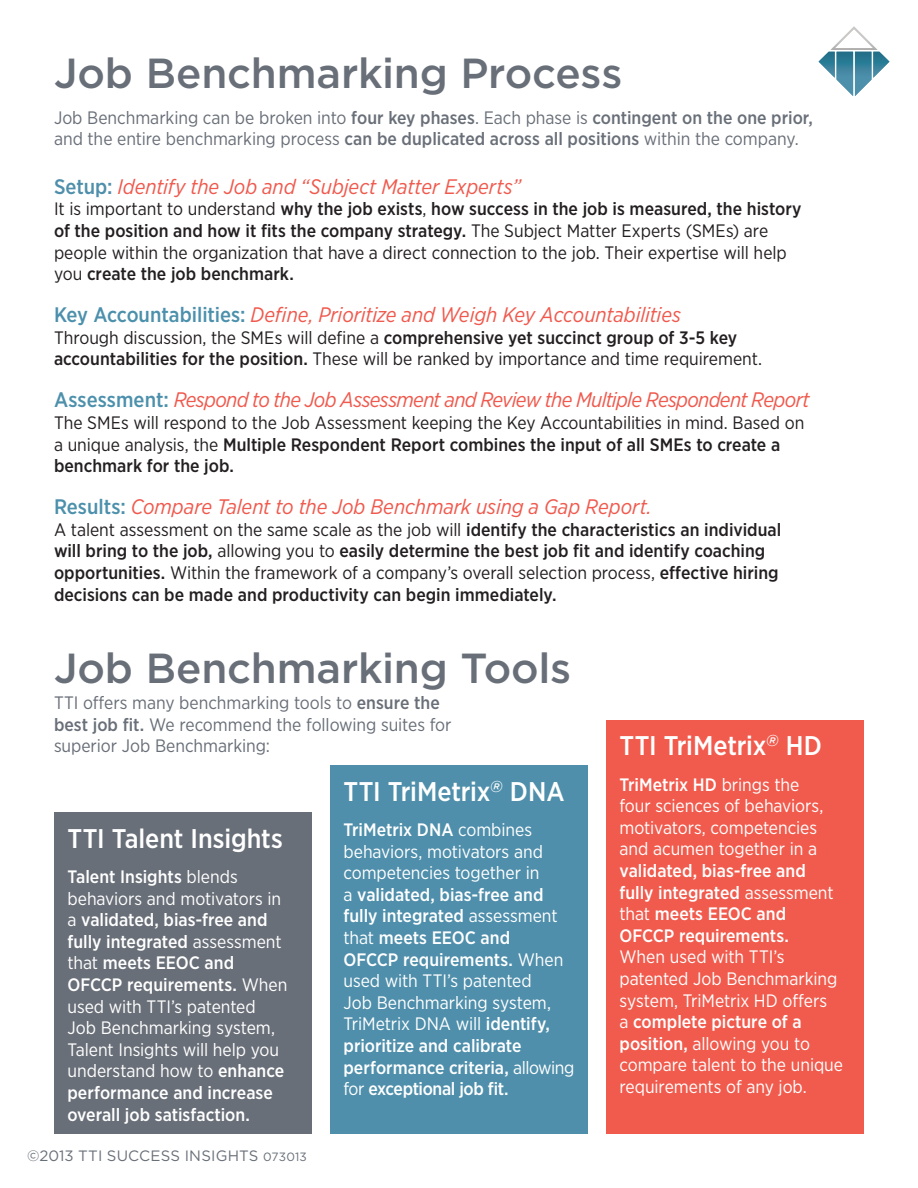
<style>
.page{position:relative;width:918px;height:1188px;background:#fff}
.page>*{position:absolute;margin:0;border:0;box-sizing:border-box;transform-origin:0 0}
.t1{font:500 42px "Gotham";letter-spacing:-.005em;color:#696f78}
.t2{font:500 27px "Gotham Narrow";letter-spacing:-.005em;color:#fff}
.t3{font:italic 21px "Gotham Narrow";letter-spacing:-.01em;color:#f0594d}
.t4{font:italic 21px "Gotham Narrow";letter-spacing:-.035em;color:#f0594d}
.t5{font:500 18px/21.6px "Gotham Narrow";color:#fff}
.t6{font:18px/21.6px "Gotham Narrow";letter-spacing:-.005em;color:#231f20}
.t7{font:500 18px/21.6px "Gotham Narrow";color:#231f20}
.t8{font:18px/21.6px "Gotham Narrow";letter-spacing:-.005em;color:#696f78}
.t9{font:18px/21.6px "Gotham Narrow";letter-spacing:-.005em;color:#fff}
.t10{font:15px "Gotham";letter-spacing:.015em;color:#696f78}
.s1{font-weight:500}
.s2{font-weight:500;font-style:normal;color:#4f8fab}
.s3{font-weight:500;font-style:normal;color:#4c90ac}
.s4{font-weight:400}
.s5{font-size:12px}
</style>
<div class="page">
<div style="left:54px;top:813px;width:258px;height:321px;background:#696f78"></div>
<div style="left:330px;top:766px;width:258px;height:368px;background:#4f8fab"></div>
<div style="left:606px;top:720px;width:258px;height:414px;background:#f15b4d"></div>
<svg style="left:828px;top:26px;width:52px;height:26px"></svg>
<img style="left:819px;top:52px;width:70px;height:44px">
<h1 class="t1" style="left:54px;top:45px;width:570px">Job Benchmarking Process</h1>
<p class="t8" style="left:54px;top:106px;width:761px">Job Benchmarking can be broken into <span class="s1">four key phases</span>. Each phase is <span class="s1">contingent on the one prior, </span>and the entire benchmarking process <span class="s1">can be duplicated across all positions</span> within the company.</p>
<p class="t3" style="left:54px;top:173px;width:469px"><span class="s2">Setup:</span> Identify the Job and “Subject Matter Experts”</p>
<p class="t6" style="left:54px;top:198px;width:749px">It is important to understand <span class="s1">why the job exists</span>, <span class="s1">how success in the job is measured, the history of the position and how it fits the company strategy.</span> The Subject Matter Experts (SMEs) are people within the organization that have a direct connection to the job. Their expertise will help you <span class="s1">create the job benchmark.</span></p>
<p class="t3" style="left:54px;top:302px;width:628px"><span class="s3">Key Accountabilities:</span> Define, Prioritize and Weigh Key Accountabilities</p>
<p class="t6" style="left:54px;top:326px;width:710px">Through discussion, the SMEs will define a <span class="s1">comprehensive yet succinct group of 3-5 key accountabilities for the position.</span> These will be ranked by importance and time requirement.</p>
<p class="t4" style="left:54px;top:387px;width:757px"><span class="s3">Assessment:</span> Respond to the Job Assessment and Review the Multiple Respondent Report</p>
<p class="t6" style="left:54px;top:412px;width:752px">The SMEs will respond to the Job Assessment keeping the Key Accountabilities in mind. Based on a unique analysis, the <span class="s1">Multiple Respondent Report combines the input of all SMEs to create a benchmark for the job.</span></p>
<p class="t3" style="left:54px;top:494px;width:599px"><span class="s3">Results:</span> Compare Talent to the Job Benchmark using a Gap Report.</p>
<p class="t7" style="left:54px;top:519px;width:729px"><span class="s4">A talent assessment on the same scale as the job will</span> identify the characteristics an individual will bring to the job, <span class="s4">allowing you to</span> easily determine the best job fit and identify coaching opportunities. <span class="s4">Within the framework of a company’s overall selection process,</span> effective hiring decisions can be made and productivity can begin immediately.</p>
<h1 class="t1" style="left:54px;top:640px;width:519px">Job Benchmarking Tools</h1>
<p class="t8" style="left:54px;top:692px;width:399px">TTI offers many benchmarking tools to <span class="s1">ensure the best job fit.</span> We recommend the following suites for superior Job Benchmarking:</p>
<h2 class="t2" style="left:68px;top:821px;width:217px">TTI Talent Insights</h2>
<p class="t5" style="left:68px;top:866px;width:221px">Talent Insights <span class="s4">blends behaviors and motivators in a</span> validated, bias-free and fully integrated <span class="s4">assessment that</span> meets EEOC and<br>OFCCP requirements. <span class="s4">When used with TTI’s patented<br>Job Benchmarking system,<br>Talent Insights will help you understand how to</span> enhance performance and increase overall job satisfaction.</p>
<p class="t10" style="left:27px;top:1146px;width:281px">©2013 TTI SUCCESS INSIGHTS <span class="s5">073013</span></p>
<h2 class="t2" style="left:344px;top:774px;width:223px">TTI TriMetrix<sup>®</sup> DNA</h2>
<p class="t5" style="left:344px;top:819px;width:232px">TriMetrix DNA <span class="s4">combines behaviors, motivators and competencies together in<br>a</span> validated, bias-free and fully integrated <span class="s4">assessment that</span> meets EEOC and<br>OFCCP requirements. <span class="s4">When used with TTI’s patented<br>Job Benchmarking system,<br>TriMetrix DNA will</span> identify, prioritize and calibrate performance criteria, <span class="s4">allowing for</span> exceptional job fit.</p>
<h2 class="t2" style="left:620px;top:729px;width:204px">TTI TriMetrix<sup>®</sup> HD</h2>
<p class="t9" style="left:620px;top:773px;width:205px"><span class="s1">TriMetrix HD</span> brings the four sciences of behaviors, motivators, competencies and acumen together in a</p>
<p class="t5" style="left:620px;top:860px;width:216px">validated, bias-free and fully integrated <span class="s4">assessment that</span> meets EEOC and<br>OFCCP requirements.</p>
<p class="t9" style="left:620px;top:946px;width:225px">When used with TTI’s patented Job Benchmarking system, TriMetrix HD offers<br>a <span class="s1">complete picture of a position,</span> allowing you to compare talent to the unique requirements of any job.</p>
</div>
